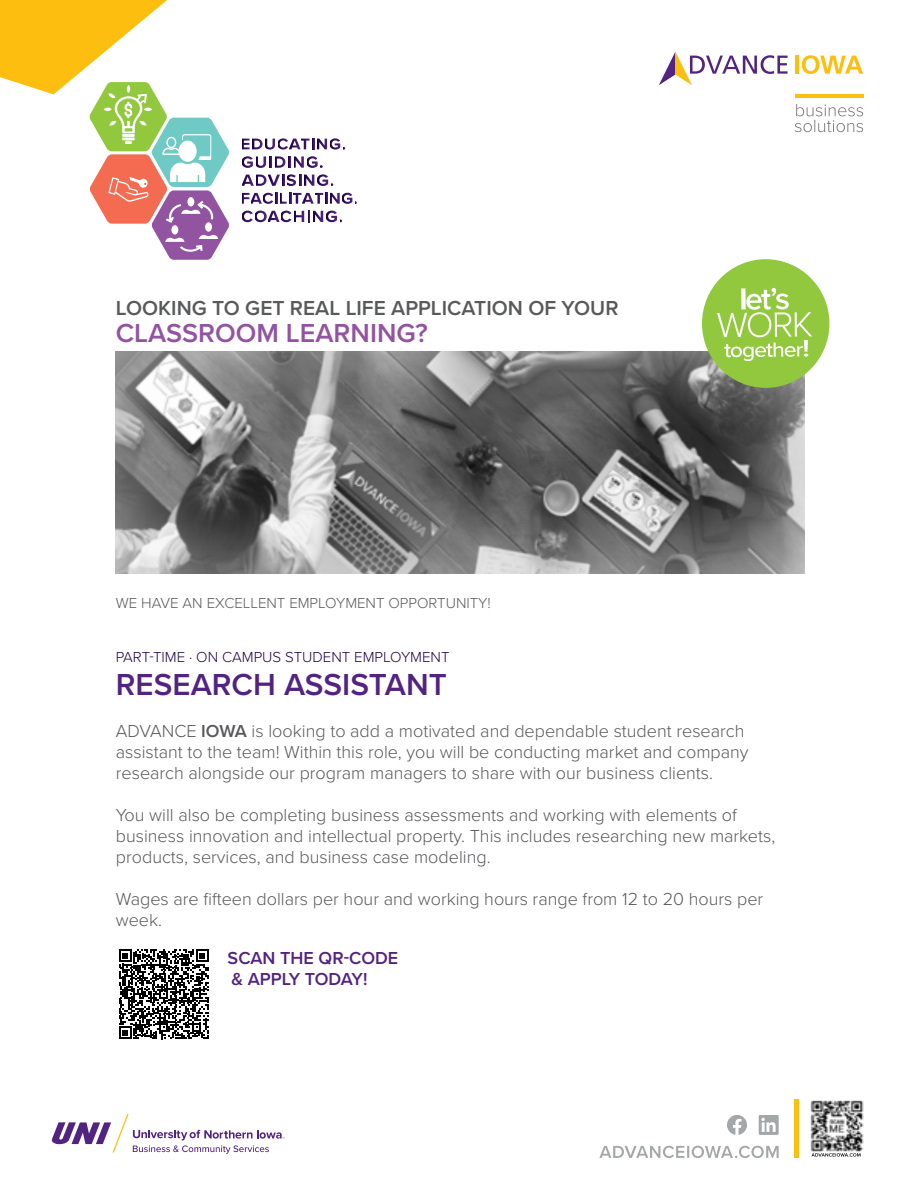
<style>
.page{position:relative;width:918px;height:1188px;background:#fff}
.page>*{position:absolute;margin:0;border:0;box-sizing:border-box;transform-origin:0 0}
.t1{font:600 31.5px "Proxima Nova";color:#522380}
.t2{font:600 27px "Proxima Nova";color:#9253a1}
.t3{font:600 21px "Proxima Nova";color:#58595b}
.t4{font:300 18px/21px "Proxima Nova";color:#58595b}
.t5{font:600 18px/21.6px "Proxima Nova";color:#522380}
.t6{font:300 15px "Proxima Nova";color:#58595b}
.t7{font:300 15px "Proxima Nova";color:#1f0047}
.s1{font-weight:600}
</style>
<div class="page">
<svg style="left:599px;top:1146px;width:180px;height:12px"></svg>
<svg style="left:727px;top:1115px;width:20px;height:20px"></svg>
<svg style="left:759px;top:1115px;width:20px;height:20px"></svg>
<div style="left:794px;top:1099px;width:5px;height:59px;background:#febe10"></div>
<img style="left:810px;top:1100px;width:54px;height:52px">
<svg style="left:812px;top:1153px;width:49px;height:4px"></svg>
<hr style="left:795px;top:56px;width:4px;height:18px;background:#febe10">
<svg style="left:802px;top:55px;width:61px;height:19px"></svg>
<svg style="left:659px;top:52px;width:129px;height:33px"></svg>
<svg style="left:795px;top:104px;width:68px;height:28px"></svg>
<hr style="left:795px;top:94px;width:69px;height:4px;background:#febe10">
<svg style="left:52px;top:1114px;width:232px;height:40px"></svg>
<div style="left:104px;top:342px;width:713px;height:234px;background:#fff;opacity:.75"></div>
<svg style="left:242px;top:156px;width:81px;height:12px"></svg>
<svg style="left:242px;top:138px;width:103px;height:12px"></svg>
<svg style="left:242px;top:174px;width:91px;height:12px"></svg>
<svg style="left:242px;top:193px;width:115px;height:11px"></svg>
<svg style="left:242px;top:211px;width:100px;height:11px"></svg>
<svg style="left:0;top:0;width:229px;height:260px"></svg>
<div style="left:702px;top:259px;width:127px;height:129px;background:#92c83e;border-radius:50%"></div>
<svg style="left:717px;top:288px;width:95px;height:73px"></svg>
<svg style="left:119px;top:949px;width:90px;height:90px"></svg>
<p class="t3" style="left:116px;top:292px;width:504px">LOOKING TO GET REAL LIFE APPLICATION OF YOUR</p>
<h2 class="t2" style="left:116px;top:313px;width:314px">CLASSROOM LEARNING?</h2>
<p class="t6" style="left:116px;top:592px;width:377px">WE HAVE AN EXCELLENT EMPLOYMENT OPPORTUNITY!</p>
<p class="t7" style="left:116px;top:646px;width:335px">PART-TIME ∙ ON CAMPUS STUDENT EMPLOYMENT</p>
<h1 class="t1" style="left:116px;top:661px;width:333px">RESEARCH ASSISTANT</h1>
<p class="t4" style="left:116px;top:720px;width:634px">ADVANCE <span class="s1">IOWA</span> is looking to add a motivated and dependable student research assistant to the team! Within this role, you will be conducting market and company research alongside our program managers to share with our business clients.</p>
<p class="t4" style="left:116px;top:804px;width:661px">You will also be completing business assessments and working with elements of business innovation and intellectual property. This includes researching new markets, products, services, and business case modeling.</p>
<p class="t4" style="left:116px;top:888px;width:649px">Wages are fifteen dollars per hour and working hours range from 12 to 20 hours per week.</p>
<p class="t5" style="left:228px;top:946px;width:172px">SCAN THE QR-CODE &amp; APPLY TODAY!</p>
</div>
